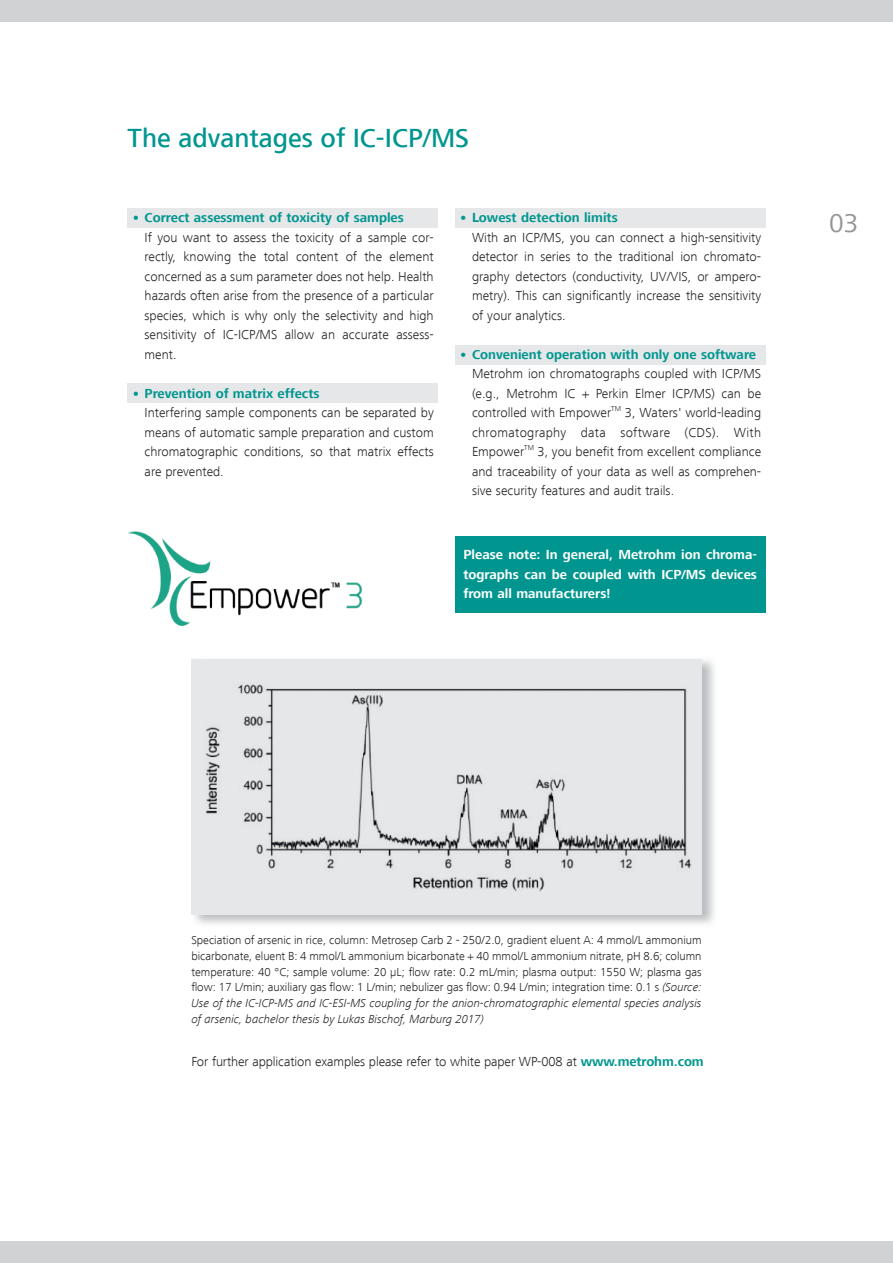
<style>
.page{position:relative;width:893px;height:1263px;background:#fff}
.page>*{position:absolute;margin:0;border:0;box-sizing:border-box;transform-origin:0 0}
.t1{font:500 27px "Frutiger Next LT";color:#00968f}
.t2{font:27px "Frutiger Next LT";color:#939598}
.t3{font:300 13.5px/19.5px "Frutiger Next LT";color:#231f20}
.t4{font:700 13.5px/19.5px "Frutiger Next LT";color:#fff;text-align:justify}
.t5{font:300 12px/15.8px "Frutiger Next LT";color:#231f20;text-align:justify}
.s1{font-weight:800;color:#00968f}
.s2{font-weight:700;color:#00968f}
.s3{font-style:italic}
</style>
<div class="page">
<div style="left:128px;top:383px;width:310px;height:20px;background:#e6e7e9"></div>
<div style="left:455px;top:208px;width:310px;height:20px;background:#e6e7e9"></div>
<div style="left:455px;top:345px;width:310px;height:19px;background:#e6e7e9"></div>
<div style="left:128px;top:208px;width:310px;height:20px;background:#e6e7e9"></div>
<div style="left:0;top:1242px;width:893px;height:21px;background:#d1d2d4"></div>
<div style="left:0;top:0;width:893px;height:21px;background:#d1d2d4"></div>
<div style="left:191px;top:659px;width:511px;height:255px;background:#e6e7e9"></div>
<img style="left:206px;top:684px;width:486px;height:208px">
<img style="left:128px;top:531px;width:233px;height:94px">
<div style="left:455px;top:536px;width:310px;height:76px;background:#00968f"></div>
<h1 class="t1" style="left:128px;top:123px;width:343px">The advantages of IC-ICP/MS</h1>
<p class="t3" style="left:145px;top:208px;width:291px;text-indent:-13px"><span class="s1">•</span> <span class="s2">Correct assessment of toxicity of samples<br></span>If you want to assess the toxicity of a sample cor&shy;rectly, knowing the total content of the element concerned as a sum parameter does not help. Health hazards often arise from the presence of a particular species, which is why only the selectivity and high sensitivity of IC-ICP/MS allow an accurate assess&shy;ment.</p>
<p class="t3" style="left:145px;top:384px;width:291px;text-indent:-13px"><span class="s1">•</span> <span class="s2">Prevention of matrix effects<br></span>Interfering sample components can be separated by means of automatic sample preparation and custom chromatographic conditions, so that matrix effects are prevented.</p>
<p class="t3" style="left:472px;top:208px;width:291px;text-indent:-13px"><span class="s1">•</span> <span class="s2">Lowest detection limits<br></span>With an ICP/MS, you can connect a high-sensitivity detector in series to the traditional ion chromato&shy;graphy detectors (conductivity, UV/VIS, or ampero&shy;metry). This can significantly increase the sensitivity of your analytics.</p>
<p class="t3" style="left:472px;top:345px;width:291px;text-indent:-13px"><span class="s1">•</span> <span class="s2">Convenient operation with only one software </span>Metrohm ion chromatographs coupled with ICP/MS (e.g., Metrohm IC + Perkin Elmer ICP/MS) can be con trolled with Empower<sup>TM</sup> 3, Waters' world-leading chromatography data software (CDS). With Empower<sup>TM</sup> 3, you benefit from excellent compliance and traceability of your data as well as comprehen&shy;sive security features and audit trails.</p>
<p class="t4" style="left:463px;top:545px;width:295px">Please note: In general, Metrohm ion chroma&shy;tographs can be coupled with ICP/MS devices from all manufacturers!</p>
<h1 class="t2" style="left:829px;top:208px;width:31px">03</h1>
<p class="t5" style="left:191px;top:932px;width:512px">Speciation of arsenic in rice, column: Metrosep Carb 2 - 250/2.0, gradient eluent A: 4 mmol/L ammonium bicarbonate, eluent B: 4 mmol/L ammonium bicarbonate + 40 mmol/L ammonium nitrate, pH 8.6; column temperature: 40 °C; sample volume: 20 µL; flow rate: 0.2 mL/min; plasma output: 1550 W; plasma gas flow: 17 L/min; auxiliary gas flow: 1 L/min; nebulizer gas flow: 0.94 L/min; integration time: 0.1 s <span class="s3">(Source:<br>Use of the IC-ICP-MS and IC-ESI-MS coupling for the anion-chromatographic elemental species analysis of arsenic, bachelor thesis by Lukas Bischof, Marburg 2017)</span></p>
<p class="t3" style="left:191px;top:1052px;width:514px">For further application examples please refer to white paper WP-008 at <span class="s2">www.metrohm.com</span></p>
</div>
